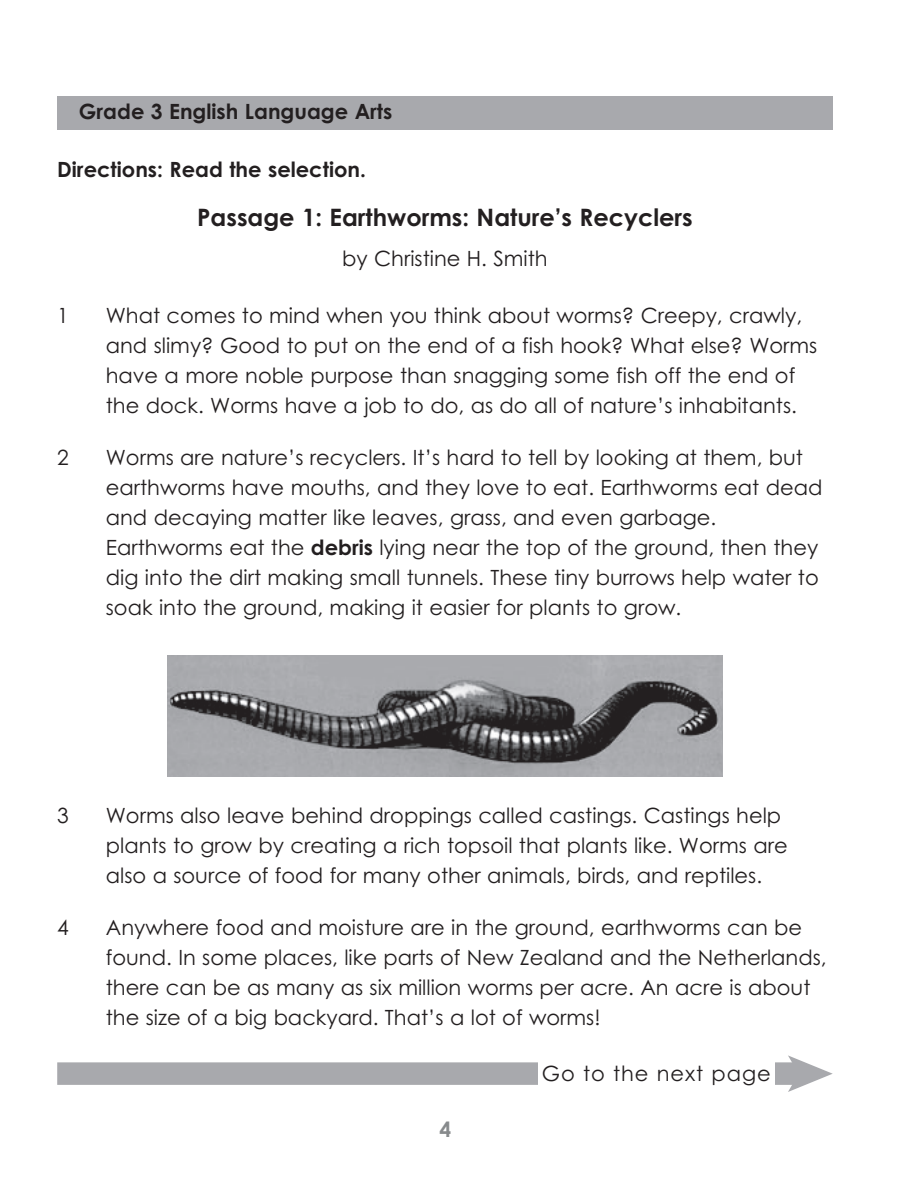
<style>
.page{position:relative;width:918px;height:1188px;background:#fff}
.page>*{position:absolute;margin:0;border:0;box-sizing:border-box;transform-origin:0 0}
.t1{font:700 24px "Century Gothic";color:#231f20}
.t2{font:21px/30px "Century Gothic";color:#231f20}
.t3{font:700 21px "Century Gothic";color:#231f20}
.t4{font:21px "Century Gothic";letter-spacing:.045em;color:#231f20}
.t5{font:700 21px "Century Gothic";color:#878a8c}
.s1{font-weight:700}
</style>
<div class="page">
<div style="left:57px;top:96px;width:776px;height:34px;background:#a8a9ad"></div>
<div style="left:57px;top:1062px;width:745px;height:23px;background:#a8a9ad"></div>
<div style="left:538px;top:1060px;width:237px;height:31px;background:#fff"></div>
<svg style="left:788px;top:1055px;width:45px;height:37px"></svg>
<img style="left:167px;top:655px;width:555px;height:122px">
<p class="t3" style="left:79px;top:103px;width:315px">Grade 3 English Language Arts</p>
<p class="t3" style="left:57px;top:161px;width:310px">Directions: Read the selection.</p>
<p class="t1" style="left:197px;top:208px;width:497px">Passage 1: Earthworms: Nature’s Recyclers</p>
<p class="t2" style="left:342px;top:246px;width:207px">by Christine H. Smith</p>
<p class="t2" style="left:57px;top:303px;width:13px">1</p>
<p class="t2" style="left:106px;top:303px;width:713px">What comes to mind when you think about worms? Creepy, crawly, and slimy? Good to put on the end of a fish hook? What else? Worms have a more noble purpose than snagging some fish off the end of the dock. Worms have a job to do, as do all of nature’s inhabitants.</p>
<p class="t2" style="left:57px;top:444px;width:13px">2</p>
<p class="t2" style="left:106px;top:444px;width:718px">Worms are nature’s recyclers. It’s hard to tell by looking at them, but earthworms have mouths, and they love to eat. Earthworms eat dead and decaying matter like leaves, grass, and even garbage.<br>Earthworms eat the <span class="s1">debris</span> lying near the top of the ground, then they dig into the dirt making small tunnels. These tiny burrows help water to soak into the ground, making it easier for plants to grow.</p>
<p class="t2" style="left:57px;top:803px;width:13px">3</p>
<p class="t2" style="left:106px;top:803px;width:683px">Worms also leave behind droppings called castings. Castings help plants to grow by creating a rich topsoil that plants like. Worms are also a source of food for many other animals, birds, and reptiles.</p>
<p class="t2" style="left:57px;top:914px;width:13px">4</p>
<p class="t2" style="left:106px;top:914px;width:722px">Anywhere food and moisture are in the ground, earthworms can be found. In some places, like parts of New Zealand and the Netherlands, there can be as many as six million worms per acre. An acre is about the size of a big backyard. That’s a lot of worms!</p>
<p class="t5" style="left:440px;top:1121px;width:13px">4</p>
<p class="t4" style="left:542px;top:1066px;width:230px">Go to the next page</p>
</div>
